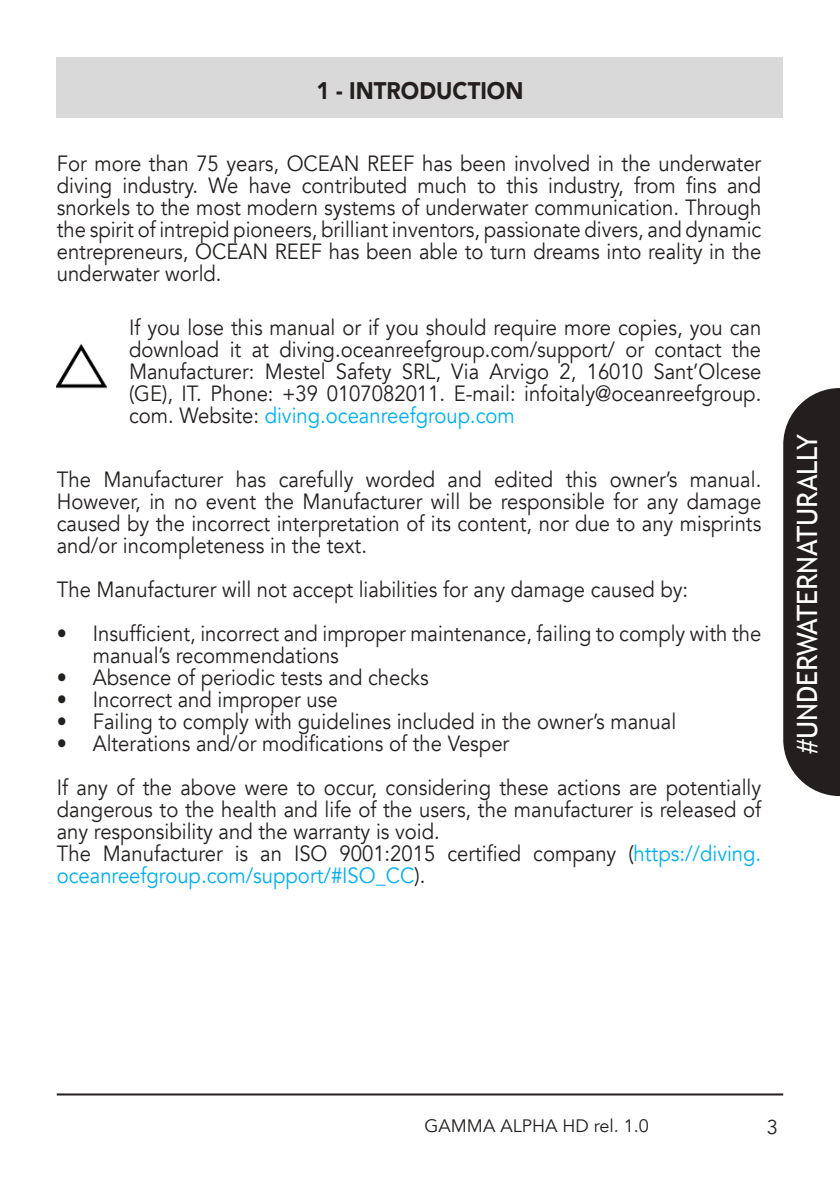
<style>
.page{position:relative;width:840px;height:1191px;background:#fff}
.page>*{position:absolute;margin:0;border:0;box-sizing:border-box;transform-origin:0 0}
.t1{font:28px "Trebuchet MS";color:#fff}
.t2{font:900 24px "Avenir";color:#241f1f;scale:.92 1}
.t3{font:22px/22px "Avenir";color:#241f1f;text-align:justify;scale:.92 1}
.t4{font:20px "Avenir";color:#241f1f}
.t5{font:18px "Avenir";color:#241f1f}
.s1{color:#00aeef}
</style>
<div class="page">
<svg style="left:783px;top:388px;width:56px;height:408px;background:#322d2d"></svg>
<hr style="left:57px;top:1093px;width:725px;height:2px;background:#241f1f">
<div style="left:57px;top:57px;width:725px;height:60px;background:#dad9da"></div>
<img style="left:57px;top:344px;width:50px;height:45px">
<p class="t2" style="left:316px;top:70px;width:226px">1 - INTRODUCTION</p>
<p class="t3" style="left:57px;top:153px;width:767px">For more than 75 years, OCEAN REEF has been involved in the underwater diving industry. We have contributed much to this industry, from fins and snorkels to the most modern systems of underwater communication. Through the spirit of intrepid pioneers, brilliant inventors, passionate divers, and dynamic entrepreneurs, OCEAN REEF has been able to turn dreams into reality in the underwater world.</p>
<p class="t3" style="left:129px;top:317px;width:688px">If you lose this manual or if you should require more copies, you can download it at diving.oceanreefgroup.com/support/ or contact the Manufacturer: Mestel Safety SRL, Via Arvigo 2, 16010 Sant’Olcese (GE), IT. Phone: +39 0107082011. E-mail: infoitaly@oceanreefgroup. com. Website: <span class="s1">diving.oceanreefgroup.com</span></p>
<p class="t3" style="left:57px;top:468px;width:766px">The Manufacturer has carefully worded and edited this owner’s manual.<br>However, in no event the Manufacturer will be responsible for any damage caused by the incorrect interpretation of its content, nor due to any misprints and/or incompleteness in the text.</p>
<p class="t3" style="left:57px;top:578px;width:687px">The Manufacturer will not accept liabilities for any damage caused by:</p>
<p class="t3" style="left:93px;top:622px;width:727px;text-indent:-36px">• Insufficient, incorrect and improper maintenance, failing to comply with the manual’s recommendations</p>
<p class="t3" style="left:57px;top:666px;width:405px">• Absence of periodic tests and checks</p>
<p class="t3" style="left:57px;top:688px;width:307px">• Incorrect and improper use</p>
<p class="t3" style="left:57px;top:710px;width:674px">• Failing to comply with guidelines included in the owner’s manual</p>
<p class="t3" style="left:57px;top:721px;width:766px;line-height:44px">• Alterations and/or modifications of the Vesper<br>If any of the above were to occur, considering these actions are potentially</p>
<p class="t3" style="left:57px;top:798px;width:766px;text-align:left">dangerous to the health and life of the users, the manufacturer is released of any responsibility and the warranty is void.<br>The Manufacturer is an ISO 9001:2015 certified company (<span class="s1">https://diving. oceanreefgroup.com/support/#ISO_CC</span>).</p>
<p class="t1" style="left:790px;top:754px;width:321px;rotate:-90deg">#UNDERWATERNATURALLY</p>
<p class="t5" style="left:424px;top:1115px;width:226px">GAMMA ALPHA HD rel. 1.0</p>
<p class="t4" style="left:766px;top:1115px;width:13px">3</p>
</div>
